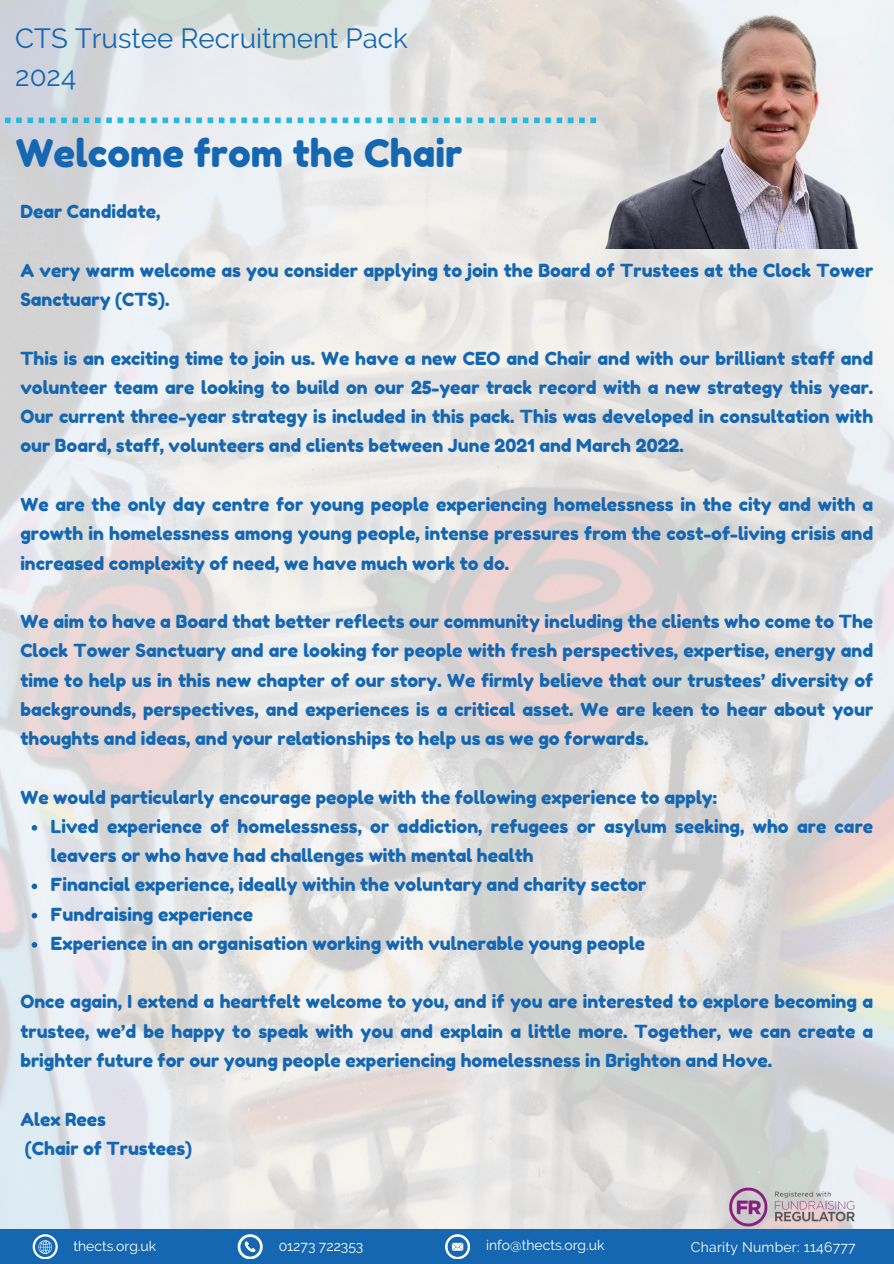
<style>
.page{position:relative;width:894px;height:1264px;background:#fff}
.page>*{position:absolute;margin:0;border:0;box-sizing:border-box;transform-origin:0 0}
.t1{font:37.95px "Fredoka One";color:#1567b1}
.t2{font:27.75px/38.2px "Raleway";color:#1567b1}
.t3{font:18px/29.2px "Fredoka One";color:#1567b1;text-align:justify}
.t4{font:13.95px "Raleway";color:#fff}
.t5{font:13.95px "Raleway";letter-spacing:.02em;color:#fff}
</style>
<div class="page">
<img style="left:0;top:0;width:893px;height:1228px">
<svg style="left:5px;top:117px;width:591px;height:6px"></svg>
<svg style="left:32px;top:825px;width:5px;height:5px"></svg>
<svg style="left:32px;top:883px;width:5px;height:6px"></svg>
<svg style="left:32px;top:912px;width:5px;height:6px"></svg>
<svg style="left:32px;top:942px;width:5px;height:5px"></svg>
<div style="left:0;top:1228px;width:893px;height:35px;background:#1567b1"></div>
<svg style="left:237px;top:1234px;width:25px;height:24px"></svg>
<svg style="left:445px;top:1234px;width:24px;height:24px"></svg>
<svg style="left:33px;top:1234px;width:24px;height:24px"></svg>
<img style="left:726px;top:1176px;width:137px;height:53px">
<img style="left:596px;top:0;width:297px;height:249px">
<p class="t2" style="left:15px;top:19px;width:394px">CTS Trustee Recruitment Pack<br>2024</p>
<h3 class="t1" style="left:16px;top:130px;width:448px">Welcome from the Chair</h3>
<p class="t3" style="left:20px;top:197px;width:141px">Dear Candidate,</p>
<h2 class="t3" style="left:20px;top:255px;width:854px">A very warm welcome as you consider applying to join the Board of Trustees at the Clock Tower<br>Sanctuary (CTS).</h2>
<h1 class="t3" style="left:20px;top:343px;width:854px">This is an exciting time to join us. We have a new CEO and Chair and with our brilliant staff and volunteer team are looking to build on our 25-year track record with a new strategy this year.<br>Our current three-year strategy is included in this pack. This was developed in consultation with our Board, staff, volunteers and clients between June 2021 and March 2022.</h1>
<h3 class="t3" style="left:20px;top:489px;width:854px">We are the only day centre for young people experiencing homelessness in the city and with a growth in homelessness among young people, intense pressures from the cost-of-living crisis and increased complexity of need, we have much work to do.</h3>
<h3 class="t3" style="left:20px;top:606px;width:854px">We aim to have a Board that better reflects our community including the clients who come to The Clock Tower Sanctuary and are looking for people with fresh perspectives, expertise, energy and time to help us in this new chapter of our story. We firmly believe that our trustees’ diversity of backgrounds, perspectives, and experiences is a critical asset. We are keen to hear about your thoughts and ideas, and your relationships to help us as we go forwards.</h3>
<h3 class="t3" style="left:20px;top:782px;width:698px">We would particularly encourage people with the following experience to apply:</h3>
<h3 class="t3" style="left:51px;top:811px;width:823px">Lived experience of homelessness, or addiction, refugees or asylum seeking, who are care leavers or who have had challenges with mental health</h3>
<h3 class="t3" style="left:51px;top:870px;width:596px">Financial experience, ideally within the voluntary and charity sector</h3>
<h3 class="t3" style="left:51px;top:899px;width:203px">Fundraising experience</h3>
<p class="t3" style="left:51px;top:928px;width:595px">Experience in an organisation working with vulnerable young people</p>
<p class="t3" style="left:20px;top:987px;width:854px">Once again, I extend a heartfelt welcome to you, and if you are interested to explore becoming a trustee, we’d be happy to speak with you and explain a little more. Together, we can create a brighter future for our young people experiencing homelessness in Brighton and Hove.</p>
<p class="t3" style="left:20px;top:1104px;width:173px">Alex Rees<br>(Chair of Trustees)</p>
<p class="t4" style="left:73px;top:1238px;width:84px">thects.org.uk</p>
<p class="t4" style="left:279px;top:1238px;width:86px">01273 722353</p>
<p class="t4" style="left:486px;top:1237px;width:120px">info@thects.org.uk</p>
<p class="t5" style="left:690px;top:1238px;width:166px">Charity Number: 1146777</p>
</div>
